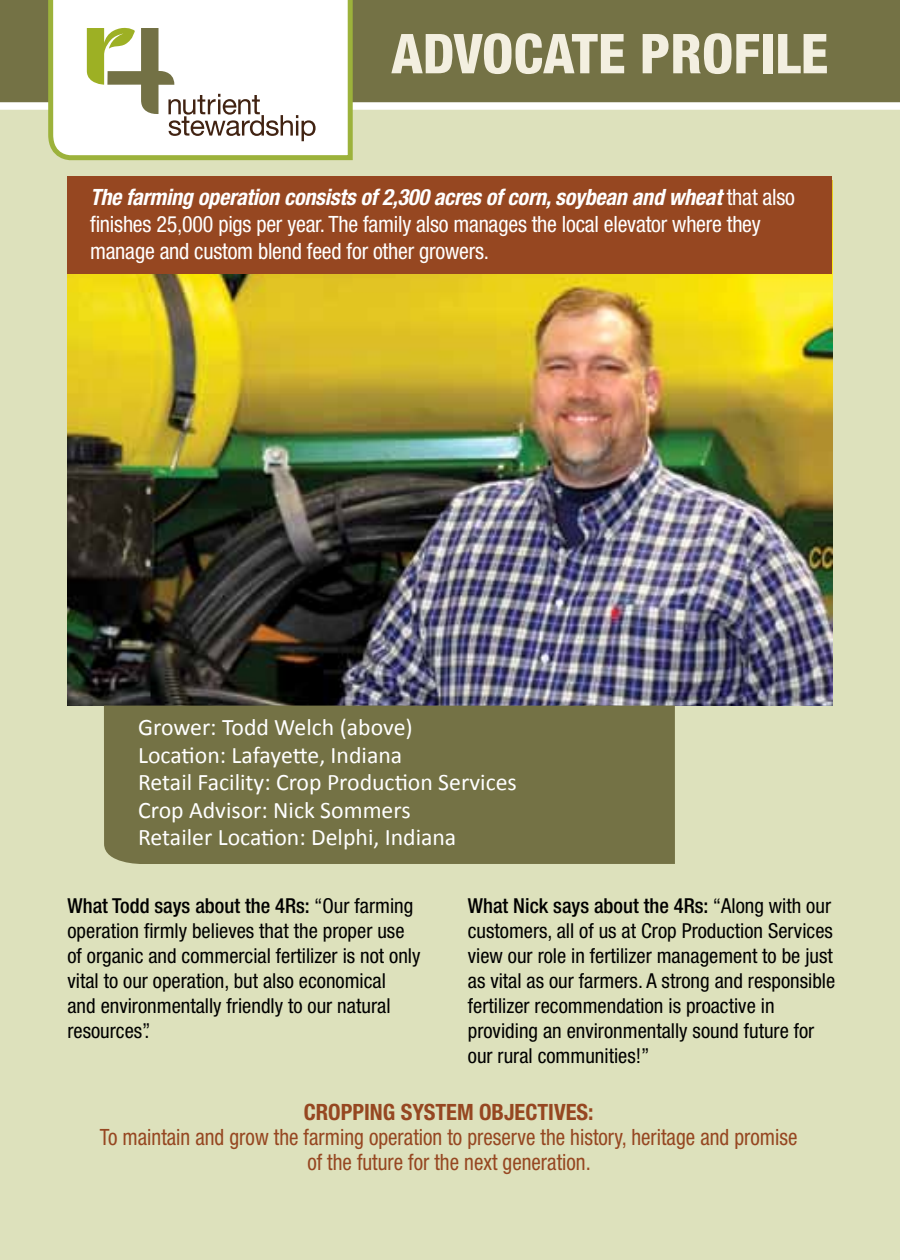
<style>
.page{position:relative;width:900px;height:1260px;background:#dde1bc}
.page>*{position:absolute;margin:0;border:0;box-sizing:border-box;transform-origin:0 0}
.t1{font:800 condensed 55px "Helvetica Neue";color:#f3efe0}
.t2{font:23.75px/27.5px "Calibri";color:#fff}
.t3{font:condensed 22.5px/27px "Helvetica Neue";letter-spacing:-.01em;color:#fff}
.t4{font:condensed 22.5px/25px "Helvetica Neue";color:#964721;text-align:center;scale:.94 1}
.t5{font:700 condensed 22.5px "Helvetica Neue";color:#964721}
.t6{font:condensed 20.5px/25px "Helvetica Neue";color:#000}
.s1{font-weight:700;font-style:italic}
.s2{font-weight:500}
</style>
<div class="page">
<div style="left:0;top:0;width:900px;height:104px;background:#747245"></div>
<div style="left:0;top:102px;width:900px;height:8px;background:#fff"></div>
<svg style="left:46px;top:0;width:309px;height:161px;background:#eef1e0"></svg>
<img style="left:68px;top:274px;width:764px;height:432px">
<div style="left:104px;top:706px;width:571px;height:158px;background:#747245"></div>
<svg style="left:87px;top:28px;width:229px;height:113px;background:#e3e2d6"></svg>
<div style="left:68px;top:176px;width:764px;height:98px;background:#964721"></div>
<h1 class="t1" style="left:391px;top:20px;width:438px">ADVOCATE PROFILE</h1>
<p class="t3" style="left:90px;top:183px;width:706px"><span class="s1">The farming operation consists of 2,300 acres of corn, soybean and wheat</span> that also finishes 25,000 pigs per year. The family also manages the local elevator where they manage and custom blend feed for other growers.</p>
<p class="t2" style="left:138px;top:714px;width:380px">Grower: Todd Welch (above)<br>Location: Lafayette, Indiana<br>Retail Facility: Crop Production Services Crop Advisor: Nick Sommers<br>Retailer Location: Delphi, Indiana</p>
<p class="t6" style="left:68px;top:893px;width:355px"><span class="s2">What Todd says about the 4Rs:</span> “Our farming operation firmly believes that the proper use of organic and commercial fertilizer is not only vital to our operation, but also economical<br>and environmentally friendly to our natural resources”.</p>
<p class="t6" style="left:468px;top:893px;width:369px"><span class="s2">What Nick says about the 4Rs:</span> “Along with our customers, all of us at Crop Production Services view our role in fertilizer management to be just as vital as our farmers. A strong and responsible fertilizer recommendation is proactive in providing an environmentally sound future for our rural communities!”</p>
<p class="t5" style="left:304px;top:1099px;width:291px">CROPPING SYSTEM OBJECTIVES:</p>
<p class="t4" style="left:100px;top:1125px;width:744px">To maintain and grow the farming operation to preserve the history, heritage and promise of the future for the next generation.</p>
</div>
